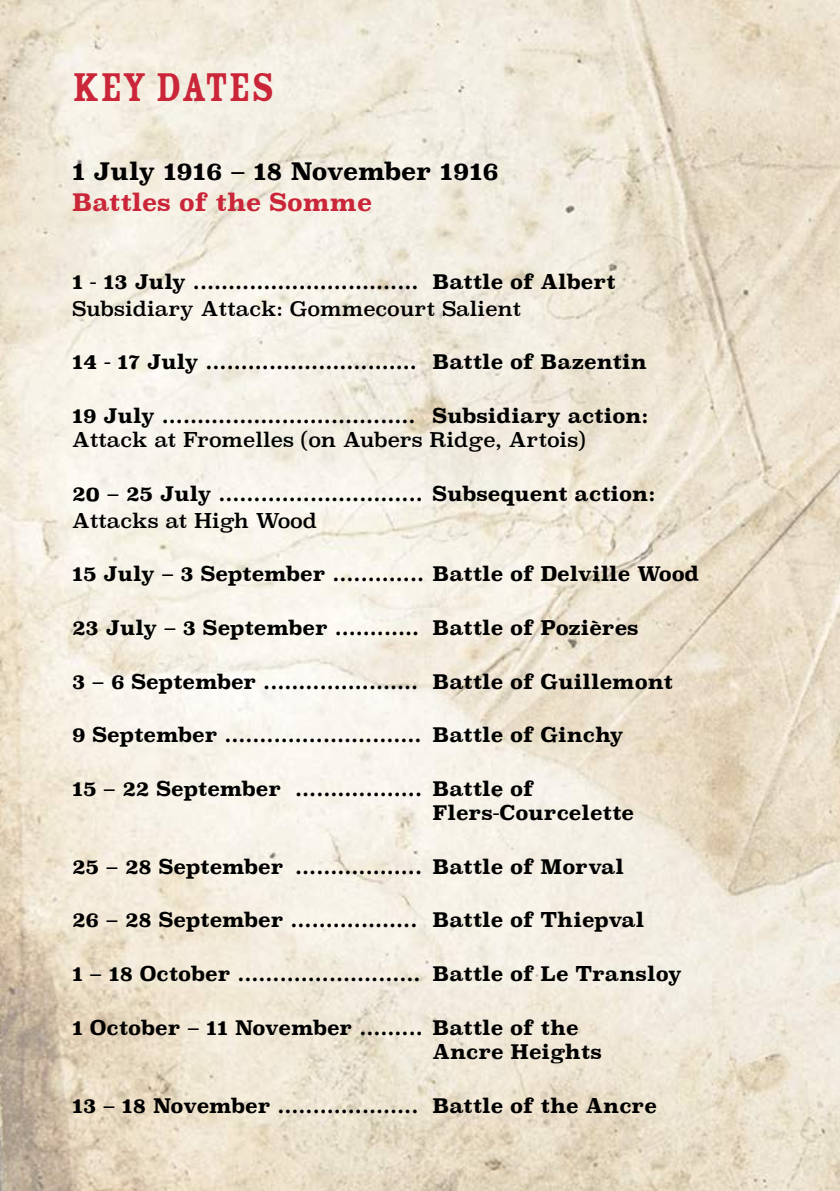
<style>
.page{position:relative;width:840px;height:1191px;background:#fff}
.page>*{position:absolute;margin:0;border:0;box-sizing:border-box;transform-origin:0 0}
.t1{font:44px "Rosewood Fill";letter-spacing:-.01em;color:#ca2538}
.t2{font:700 24px "Superclarendon";color:#000}
.t3{font:700 24px "Superclarendon";color:#ca2538}
.t4{font:700 20px/24px "Superclarendon";color:#000}
.t5{font:20px "Superclarendon";color:#000}
</style>
<div class="page">
<hr style="left:839px;top:0;width:1px;height:1191px;background:#e83a56">
<img style="left:0;top:0;width:839px;height:1191px">
<h1 class="t1" style="left:72px;top:64px;width:204px">KEY DATES</h1>
<p class="t2" style="left:72px;top:153px;width:428px">1 July 1916 – 18 November 1916</p>
<p class="t3" style="left:72px;top:185px;width:301px">Battles of the Somme</p>
<p class="t4" style="left:72px;top:270px;width:544px">1 - 13 July ................................ Battle of Albert</p>
<p class="t5" style="left:72px;top:295px;width:450px">Subsidiary Attack: Gommecourt Salient</p>
<p class="t4" style="left:72px;top:351px;width:576px">14 - 17 July .............................. Battle of Bazentin</p>
<p class="t4" style="left:72px;top:405px;width:577px">19 July .................................... Subsidiary action:</p>
<p class="t5" style="left:72px;top:426px;width:515px">Attack at Fromelles (on Aubers Ridge, Artois)</p>
<p class="t4" style="left:72px;top:482px;width:584px">20 – 25 July ............................. Subsequent action:</p>
<p class="t5" style="left:72px;top:507px;width:246px">Attacks at High Wood</p>
<p class="t4" style="left:72px;top:563px;width:628px">15 July – 3 September ............. Battle of Delville Wood</p>
<p class="t4" style="left:72px;top:616px;width:568px">23 July – 3 September ............ Battle of Pozières</p>
<p class="t4" style="left:72px;top:670px;width:602px">3 – 6 September ...................... Battle of Guillemont</p>
<p class="t4" style="left:72px;top:724px;width:552px">9 September ............................ Battle of Ginchy</p>
<p class="t4" style="left:432px;top:777px;width:203px;text-indent:-360px">15 – 22 September .................. Battle of<br>Flers-Courcelette</p>
<p class="t4" style="left:72px;top:855px;width:553px">25 – 28 September .................. Battle of Morval</p>
<p class="t4" style="left:72px;top:909px;width:573px">26 – 28 September .................. Battle of Thiepval</p>
<p class="t4" style="left:72px;top:962px;width:611px">1 – 18 October .......................... Battle of Le Transloy</p>
<p class="t4" style="left:432px;top:1016px;width:171px;text-indent:-360px">1 October – 11 November ......... Battle of the<br>Ancre Heights</p>
<p class="t4" style="left:72px;top:1094px;width:586px">13 – 18 November .................... Battle of the Ancre</p>
</div>
